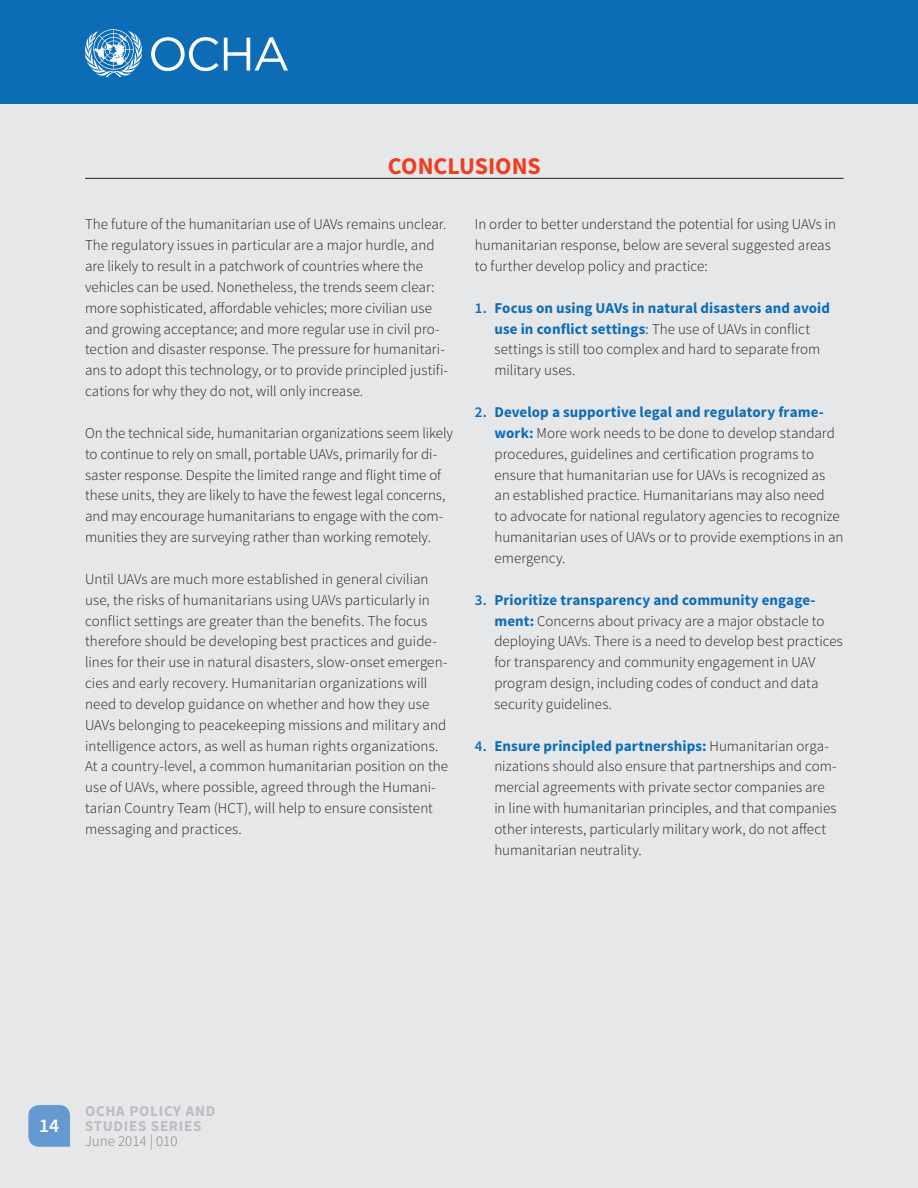
<style>
.page{position:relative;width:918px;height:1188px;background:#fff}
.page>*{position:absolute;margin:0;border:0;box-sizing:border-box;transform-origin:0 0}
.t1{font:700 24px "Source Sans Pro";letter-spacing:-.005em;color:#ef3e22}
.t2{font:600 19.5px "Source Sans Pro";color:#fff}
.t3{font:300 15px/20.9px "Source Sans Pro";color:#231f20}
.t4{font:700 15px/15px "Source Sans Pro";letter-spacing:.05em;color:#bcbdc0}
.t5{font:300 15px "Source Sans Pro";color:#808285}
.s1{font-weight:600;color:#0d6cb6}
.s2{font-weight:700;color:#0d6cb6}
.s3{font-weight:400;color:#0d6cb6}
</style>
<div class="page">
<div style="left:0;top:104px;width:918px;height:1084px;background:#e6e7e9"></div>
<svg style="left:28px;top:1105px;width:42px;height:42px;background:#6c9dd2"></svg>
<div style="left:0;top:0;width:918px;height:104px;background:#0d6cb6"></div>
<svg style="left:151px;top:37px;width:137px;height:34px"></svg>
<svg style="left:85px;top:29px;width:57px;height:49px"></svg>
<hr style="left:85px;top:178px;width:759px;height:1px;background:#231f20">
<p class="t1" style="left:388px;top:150px;width:154px">CONCLUSIONS</p>
<p class="t3" style="left:85px;top:214px;width:365px">The future of the humanitarian use of UAVs remains unclear.<br>The regulatory issues in particular are a major hurdle, and are likely to result in a patchwork of countries where the vehicles can be used. Nonetheless, the trends seem clear: more sophisticated, affordable vehicles; more civilian use and growing acceptance; and more regular use in civil pro&shy;tection and disaster response. The pressure for humanitari&shy;ans to adopt this technology, or to provide principled justifi&shy;cations for why they do not, will only increase.</p>
<p class="t3" style="left:85px;top:423px;width:370px">On the technical side, humanitarian organizations seem likely to continue to rely on small, portable UAVs, primarily for di&shy;saster response. Despite the limited range and flight time of these units, they are likely to have the fewest legal concerns, and may encourage humanitarians to engage with the com&shy;munities they are surveying rather than working remotely.</p>
<p class="t3" style="left:85px;top:568px;width:365px">Until UAVs are much more established in general civilian use, the risks of humanitarians using UAVs particularly in conflict settings are greater than the benefits. The focus therefore should be developing best practices and guide&shy;lines for their use in natural disasters, slow-onset emergen&shy;cies and early recovery. Humanitarian organizations will need to develop guidance on whether and how they use UAVs belonging to peacekeeping missions and military and intelligence actors, as well as human rights organizations.<br>At a country-level, a common humanitarian position on the use of UAVs, where possible, agreed through the Humani&shy;tarian Country Team (HCT), will help to ensure consistent messaging and practices.</p>
<p class="t3" style="left:475px;top:214px;width:363px">In order to better understand the potential for using UAVs in humanitarian response, below are several suggested areas to further develop policy and practice:</p>
<p class="t3" style="left:494px;top:297px;width:337px;text-indent:-20px"><span class="s1">1.</span> <span class="s2">Focus on using UAVs in natural disasters and avoid use in conflict settings</span><span class="s3">:</span> The use of UAVs in conflict settings is still too complex and hard to separate from military uses.</p>
<p class="t3" style="left:495px;top:402px;width:350px;text-indent:-20px"><span class="s1">2.</span> <span class="s2">Develop a supportive legal and regulatory frame&shy;work:</span> More work needs to be done to develop standard procedures, guidelines and certification programs to ensure that humanitarian use for UAVs is recognized as an established practice. Humanitarians may also need<br>to advocate for national regulatory agencies to recognize humanitarian uses of UAVs or to provide exemptions in an emergency.</p>
<p class="t3" style="left:494px;top:589px;width:350px;text-indent:-19px"><span class="s1">3.</span> <span class="s2">Prioritize transparency and community engage&shy;ment:</span> Concerns about privacy are a major obstacle to deploying UAVs. There is a need to develop best practices for transparency and community engagement in UAV program design, including codes of conduct and data security guidelines.</p>
<p class="t3" style="left:494px;top:735px;width:344px;text-indent:-19px"><span class="s1">4.</span> <span class="s2">Ensure principled partnerships:</span> Humanitarian orga&shy;nizations should also ensure that partnerships and com&shy;mercial agreements with private sector companies are in line with humanitarian principles, and that companies other interests, particularly military work, do not affect humanitarian neutrality.</p>
<h2 class="t2" style="left:39px;top:1113px;width:22px">14</h2>
<p class="t4" style="left:85px;top:1104px;width:132px">OCHA POLICY AND<br>STUDIES SERIES</p>
<p class="t5" style="left:85px;top:1132px;width:94px">June 2014 | 010</p>
</div>
